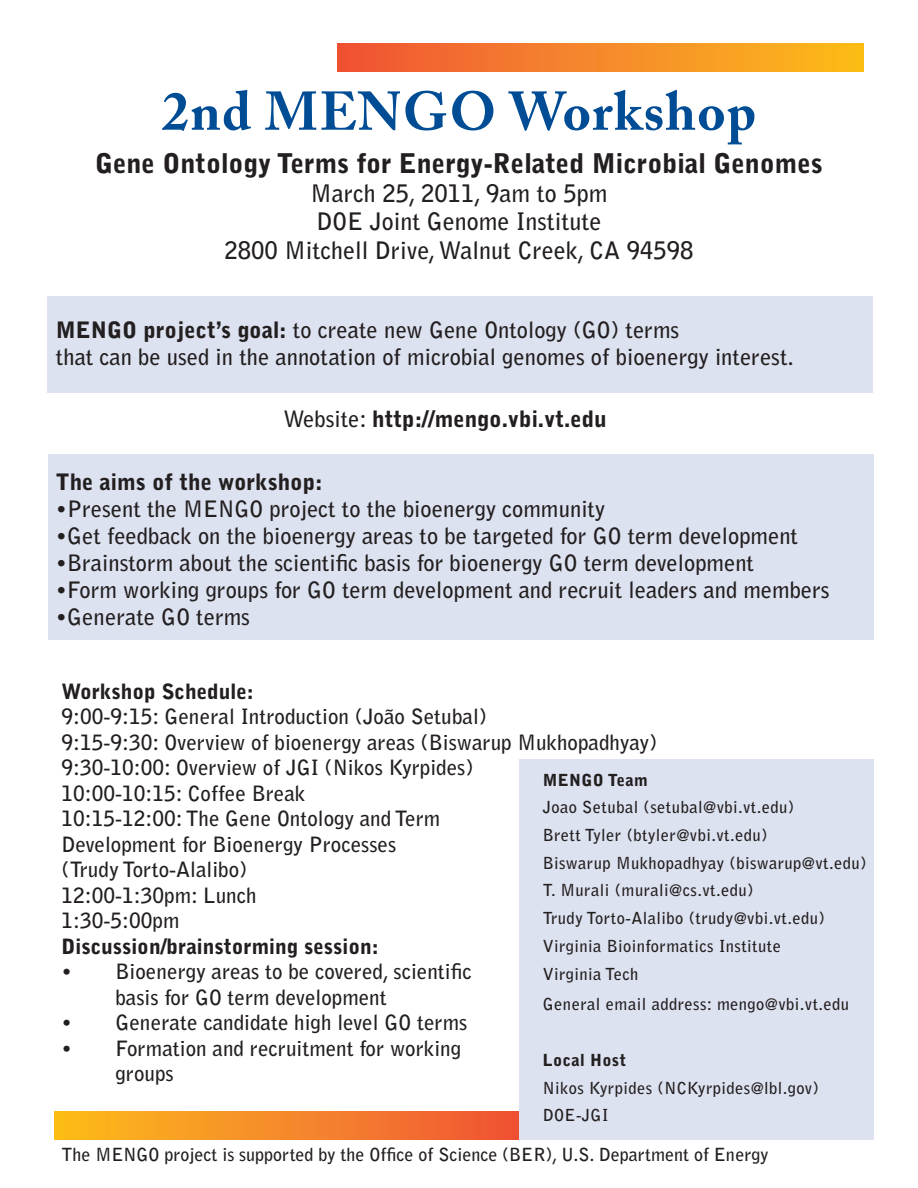
<style>
.page{position:relative;width:918px;height:1188px;background:#fff}
.page>*{position:absolute;margin:0;border:0;box-sizing:border-box;transform-origin:0 0}
.t1{font:700 54px "Adobe Caslon Pro";letter-spacing:.025em;color:#014d95}
.Company_Name{font:900 27px "Bell Gothic Std";color:#231f20}
.Company_Name-2{font:700 24px "Bell Gothic Std";color:#231f20}
.Company_Name-3{font:700 22.5px "Bell Gothic Std";color:#231f20}
.Company_Name-4{font:900 22.5px "Bell Gothic Std";color:#231f20}
.Company_Name-5{font:700 21px "Bell Gothic Std";color:#231f20}
.Company_Name-6{font:900 21px "Bell Gothic Std";color:#231f20}
.Company_Name-7{font:700 18px "Bell Gothic Std";color:#231f20}
.Bulleted_Text{font:700 16.5px "Bell Gothic Std";letter-spacing:.025em;color:#231f20}
.Bulleted_Text-2{font:900 16.5px "Bell Gothic Std";letter-spacing:.025em;color:#231f20}
.s1{font-weight:900}
.s2{font-weight:700}
</style>
<div class="page">
<div style="left:519px;top:759px;width:355px;height:381px;background:#dde2f0"></div>
<div style="left:54px;top:1112px;width:465px;height:28px;background:linear-gradient(to right,#fcbe1a,#ef5337)"></div>
<div style="left:338px;top:44px;width:526px;height:28px;background:linear-gradient(to right,#ef5337,#fcbd1a)"></div>
<div style="left:49px;top:455px;width:825px;height:185px;background:#dde2f0"></div>
<div style="left:48px;top:296px;width:825px;height:97px;background:#dde2f0"></div>
<p class="t1" style="left:162px;top:79px;width:596px">2nd MENGO Workshop</p>
<p class="Company_Name" style="left:95px;top:147px;width:729px">Gene Ontology Terms for Energy-Related Microbial Genomes</p>
<p class="Company_Name-2" style="left:311px;top:178px;width:298px">March 25, 2011, 9am to 5pm</p>
<p class="Company_Name-2" style="left:316px;top:207px;width:287px">DOE Joint Genome Institute</p>
<p class="Company_Name-2" style="left:224px;top:236px;width:471px">2800 Mitchell Drive, Walnut Creek, CA 94598</p>
<p class="Company_Name-3" style="left:56px;top:316px;width:625px"><span class="s1">MENGO project’s goal:</span> to create new Gene Ontology (GO) terms</p>
<p class="Company_Name-3" style="left:56px;top:343px;width:739px">that can be used in the annotation of microbial genomes of bioenergy interest.</p>
<p class="Company_Name-4" style="left:283px;top:406px;width:325px"><span class="s2">Website:</span> http://mengo.vbi.vt.edu</p>
<p class="Company_Name-4" style="left:56px;top:469px;width:268px">The aims of the workshop:</p>
<p class="Company_Name-3" style="left:56px;top:495px;width:551px">•Present the MENGO project to the bioenergy community</p>
<p class="Company_Name-3" style="left:56px;top:522px;width:744px">•Get feedback on the bioenergy areas to be targeted for GO term development</p>
<p class="Company_Name-3" style="left:56px;top:549px;width:700px">•Brainstorm about the scientific basis for bioenergy GO term development</p>
<p class="Company_Name-3" style="left:56px;top:576px;width:775px">•Form working groups for GO term development and recruit leaders and members</p>
<p class="Company_Name-3" style="left:56px;top:603px;width:196px">•Generate GO terms</p>
<p class="Company_Name-6" style="left:62px;top:679px;width:194px">Workshop Schedule:</p>
<p class="Company_Name-5" style="left:62px;top:704px;width:427px">9:00-9:15: General Introduction (João Setubal)</p>
<p class="Company_Name-5" style="left:62px;top:730px;width:597px">9:15-9:30: Overview of bioenergy areas (Biswarup Mukhopadhyay)</p>
<p class="Company_Name-5" style="left:62px;top:755px;width:414px">9:30-10:00: Overview of JGI (Nikos Kyrpides)</p>
<p class="Company_Name-5" style="left:62px;top:781px;width:245px">10:00-10:15: Coffee Break</p>
<p class="Company_Name-5" style="left:62px;top:806px;width:380px">10:15-12:00: The Gene Ontology and Term</p>
<p class="Company_Name-5" style="left:62px;top:832px;width:336px">Development for Bioenergy Processes</p>
<p class="Company_Name-5" style="left:62px;top:857px;width:187px">(Trudy Torto-Alalibo)</p>
<p class="Company_Name-5" style="left:62px;top:883px;width:197px">12:00-1:30pm: Lunch</p>
<p class="Company_Name-5" style="left:62px;top:908px;width:119px">1:30-5:00pm</p>
<p class="Company_Name-6" style="left:62px;top:934px;width:319px">Discussion/brainstorming session:</p>
<p class="Company_Name-5" style="left:62px;top:959px;width:412px">• Bioenergy areas to be covered, scientific</p>
<p class="Company_Name-5" style="left:115px;top:985px;width:273px">basis for GO term development</p>
<p class="Company_Name-5" style="left:62px;top:1010px;width:407px">• Generate candidate high level GO terms</p>
<p class="Company_Name-5" style="left:62px;top:1036px;width:401px">• Formation and recruitment for working</p>
<p class="Company_Name-5" style="left:115px;top:1061px;width:60px">groups</p>
<p class="Bulleted_Text-2" style="left:543px;top:770px;width:107px">MENGO Team</p>
<p class="Bulleted_Text" style="left:543px;top:797px;width:253px">Joao Setubal (setubal@vbi.vt.edu)</p>
<p class="Bulleted_Text" style="left:543px;top:825px;width:226px">Brett Tyler (btyler@vbi.vt.edu)</p>
<p class="Bulleted_Text" style="left:543px;top:853px;width:325px">Biswarup Mukhopadhyay (biswarup@vt.edu)</p>
<p class="Bulleted_Text" style="left:543px;top:881px;width:212px">T. Murali (murali@cs.vt.edu)</p>
<p class="Bulleted_Text" style="left:543px;top:908px;width:284px">Trudy Torto-Alalibo (trudy@vbi.vt.edu)</p>
<p class="Bulleted_Text" style="left:543px;top:936px;width:240px">Virginia Bioinformatics Institute</p>
<p class="Bulleted_Text" style="left:543px;top:964px;width:97px">Virginia Tech</p>
<p class="Bulleted_Text" style="left:543px;top:994px;width:308px">General email address: mengo@vbi.vt.edu</p>
<p class="Bulleted_Text-2" style="left:543px;top:1050px;width:85px">Local Host</p>
<p class="Bulleted_Text" style="left:543px;top:1078px;width:278px">Nikos Kyrpides (NCKyrpides@lbl.gov)</p>
<p class="Bulleted_Text" style="left:543px;top:1105px;width:67px">DOE-JGI</p>
<p class="Company_Name-7" style="left:62px;top:1144px;width:708px">The MENGO project is supported by the Office of Science (BER), U.S. Department of Energy</p>
</div>
